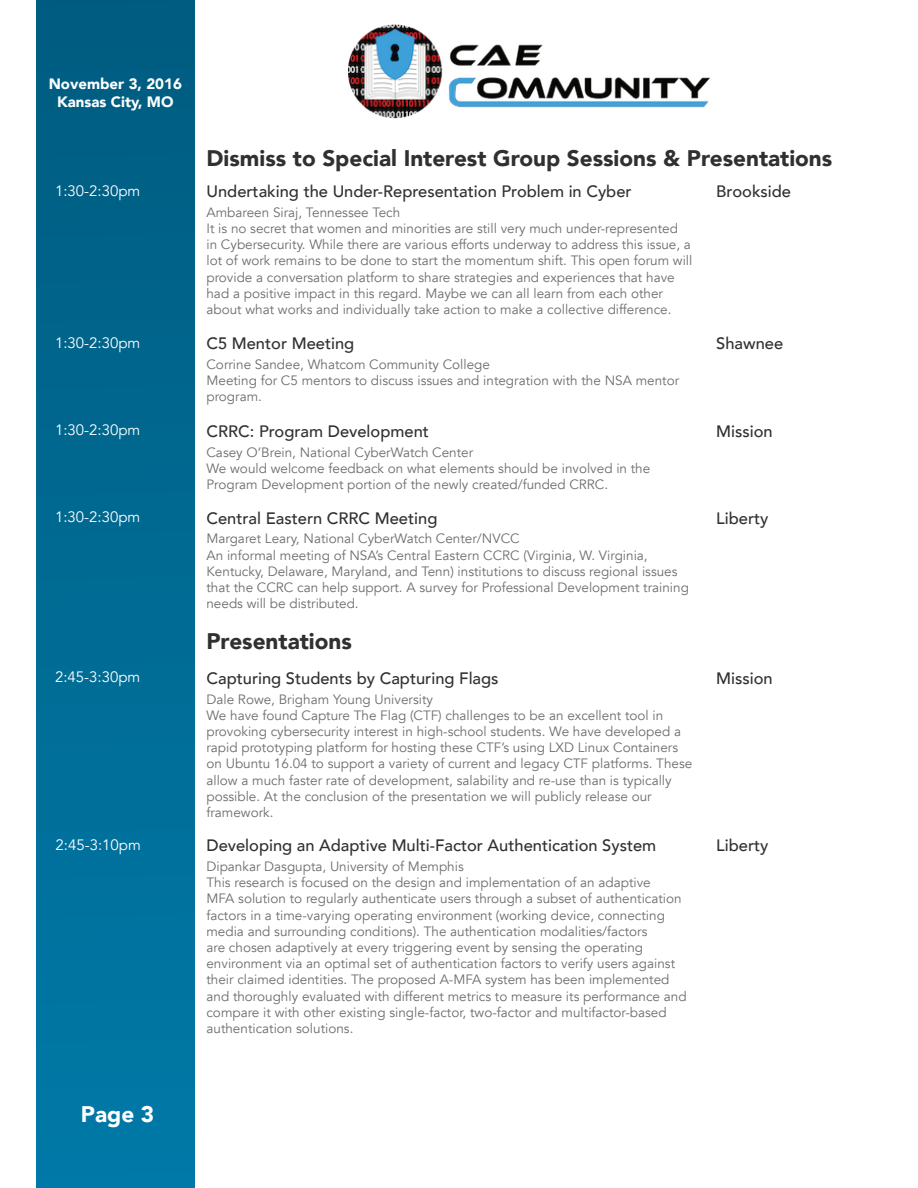
<style>
.page{position:relative;width:918px;height:1188px;background:#fff}
.page>*{position:absolute;margin:0;border:0;box-sizing:border-box;transform-origin:0 0}
.t1{font:900 22.5px "Avenir";color:#312f30}
.t2{font:900 22.5px "Avenir";color:#fff}
.t3{font:500 16.5px "Avenir";color:#312f30}
.t4{font:15px "Avenir";color:#fff}
.t5{font:900 15px/18px "Avenir";color:#fff;text-align:center}
.t6{font:13.5px/16.2px "Avenir";color:#6c6d70}
</style>
<div class="page">
<img style="left:349px;top:24px;width:360px;height:95px">
<div style="left:36px;top:0;width:158px;height:1188px;background:linear-gradient(to bottom,#005c80,#0079a7)"></div>
<p class="t5" style="left:49px;top:74px;width:135px">November 3, 2016<br>Kansas City, MO</p>
<h1 class="t1" style="left:207px;top:139px;width:627px">Dismiss to Special Interest Group Sessions &amp; Presentations</h1>
<p class="t4" style="left:55px;top:181px;width:87px">1:30-2:30pm</p>
<p class="t3" style="left:206px;top:177px;width:427px">Undertaking the Under-Representation Problem in Cyber</p>
<p class="t3" style="left:716px;top:177px;width:76px">Brookside</p>
<p class="t6" style="left:206px;top:204px;width:487px">Ambareen Siraj, Tennessee Tech<br>It is no secret that women and minorities are still very much under-represented<br>in Cybersecurity. While there are various efforts underway to address this issue, a lot of work remains to be done to start the momentum shift. This open forum will provide a conversation platform to share strategies and experiences that have had a positive impact in this regard. Maybe we can all learn from each other about what works and individually take action to make a collective difference.</p>
<p class="t4" style="left:55px;top:334px;width:87px">1:30-2:30pm</p>
<p class="t3" style="left:206px;top:329px;width:149px">C5 Mentor Meeting</p>
<p class="t3" style="left:716px;top:329px;width:68px">Shawnee</p>
<p class="t6" style="left:206px;top:356px;width:474px">Corrine Sandee, Whatcom Community College<br>Meeting for C5 mentors to discuss issues and integration with the NSA mentor program.</p>
<p class="t4" style="left:55px;top:421px;width:87px">1:30-2:30pm</p>
<p class="t3" style="left:206px;top:417px;width:224px">CRRC: Program Development</p>
<p class="t3" style="left:716px;top:417px;width:58px">Mission</p>
<p class="t6" style="left:206px;top:444px;width:445px">Casey O’Brein, National CyberWatch Center<br>We would welcome feedback on what elements should be involved in the<br>Program Development portion of the newly created/funded CRRC.</p>
<p class="t4" style="left:55px;top:508px;width:87px">1:30-2:30pm</p>
<p class="t3" style="left:206px;top:504px;width:232px">Central Eastern CRRC Meeting</p>
<p class="t3" style="left:716px;top:504px;width:54px">Liberty</p>
<p class="t6" style="left:206px;top:531px;width:484px">Margaret Leary, National CyberWatch Center/NVCC<br>An informal meeting of NSA’s Central Eastern CCRC (Virginia, W. Virginia, Kentucky, Delaware, Maryland, and Tenn) institutions to discuss regional issues that the CCRC can help support. A survey for Professional Development training needs will be distributed.</p>
<h1 class="t1" style="left:206px;top:622px;width:147px">Presentations</h1>
<p class="t4" style="left:55px;top:668px;width:87px">2:45-3:30pm</p>
<p class="t3" style="left:206px;top:664px;width:294px">Capturing Students by Capturing Flags</p>
<p class="t6" style="left:206px;top:691px;width:487px">Dale Rowe, Brigham Young University<br>We have found Capture The Flag (CTF) challenges to be an excellent tool in provoking cybersecurity interest in high-school students. We have developed a rapid prototyping platform for hosting these CTF’s using LXD Linux Containers on Ubuntu 16.04 to support a variety of current and legacy CTF platforms. These allow a much faster rate of development, salability and re-use than is typically possible. At the conclusion of the presentation we will publicly release our framework.</p>
<p class="t3" style="left:716px;top:664px;width:58px">Mission</p>
<p class="t4" style="left:56px;top:836px;width:87px">2:45-3:10pm</p>
<p class="t3" style="left:206px;top:831px;width:451px">Developing an Adaptive Multi-Factor Authentication System</p>
<p class="t3" style="left:716px;top:831px;width:54px">Liberty</p>
<p class="t6" style="left:206px;top:858px;width:482px">Dipankar Dasgupta, University of Memphis<br>This research is focused on the design and implementation of an adaptive<br>MFA solution to regularly authenticate users through a subset of authentication factors in a time-varying operating environment (working device, connecting media and surrounding conditions). The authentication modalities/factors<br>are chosen adaptively at every triggering event by sensing the operating environment via an optimal set of authentication factors to verify users against their claimed identities. The proposed A-MFA system has been implemented and thoroughly evaluated with different metrics to measure its performance and compare it with other existing single-factor, two-factor and multifactor-based authentication solutions.</p>
<h1 class="t2" style="left:81px;top:1095px;width:75px">Page 3</h1>
</div>
